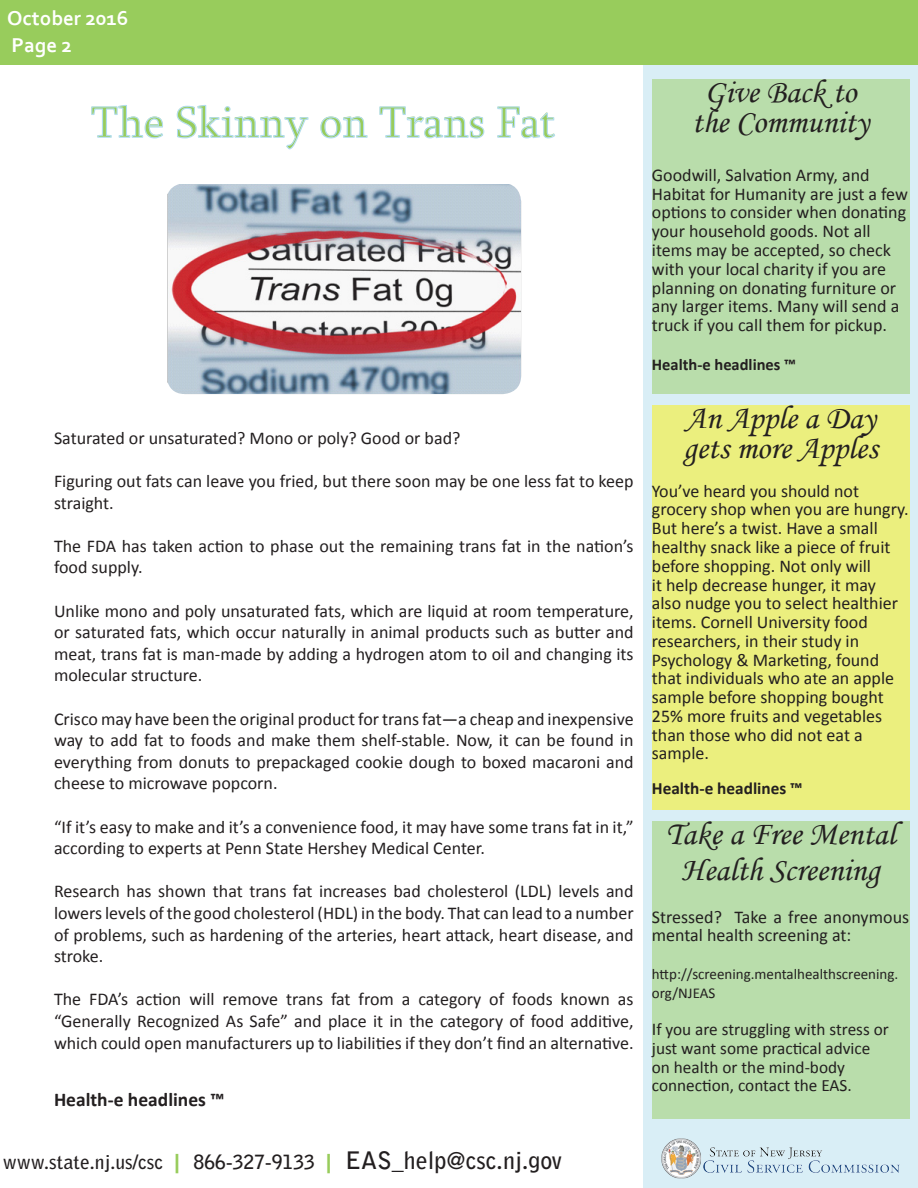
<style>
.page{position:relative;width:918px;height:1188px;background:#fff}
.page>*{position:absolute;margin:0;border:0;box-sizing:border-box;transform-origin:0 0}
.t1{font:45px "Sylfaen";color:#98cc5c}
.t2{font:33px/36px "Monotype Corsiva";color:#231f20;text-align:center}
.t3{font:700 21px "Corbel";color:#fff}
.t4{font:700 19.5px "Bell Gothic Std";color:#231f20}
.t5{font:700 19.5px "Calibri";color:#231f20}
.t6{font:18px/18.8px "Calibri";color:#231f20}
.t7{font:17.25px "Calibri";color:#231f20}
.t8{font:700 17.25px "Calibri";color:#231f20}
.t9{font:700 16.5px "Calibri";color:#231f20}
.t10{font:15px/18.8px "Calibri";color:#231f20}
.s1{font-family:"Arial";font-weight:900;font-size:21px;color:#98cc5c}
.s2{font-size:24px}
.s3{font-size:18px}
</style>
<div class="page">
<div style="left:643px;top:64px;width:275px;height:1124px;background:#d9eef6"></div>
<div style="left:652px;top:821px;width:257px;height:298px;background:#b9ddab"></div>
<div style="left:1px;top:0;width:917px;height:64px;background:#98cc5c"></div>
<svg style="left:91px;top:105px;width:72px;height:34px"></svg>
<svg style="left:176px;top:105px;width:133px;height:45px"></svg>
<svg style="left:320px;top:116px;width:48px;height:23px"></svg>
<svg style="left:379px;top:106px;width:106px;height:33px"></svg>
<svg style="left:497px;top:106px;width:58px;height:33px"></svg>
<div style="left:652px;top:80px;width:257px;height:314px;background:#b9ddab"></div>
<div style="left:652px;top:405px;width:257px;height:404px;background:#ebef7e"></div>
<img style="left:661px;top:1138px;width:239px;height:41px">
<img style="left:167px;top:184px;width:354px;height:210px">
<p class="t3" style="left:7px;top:5px;width:123px">October 2016</p>
<p class="t3" style="left:12px;top:32px;width:62px">Page 2</p>
<p class="t1" style="left:91px;top:92px;width:466px">The Skinny on Trans Fat</p>
<p class="t6" style="left:54px;top:429px;width:408px">Saturated or unsaturated? Mono or poly? Good or bad?</p>
<p class="t6" style="left:54px;top:470px;width:581px;line-height:21.6px">Figuring out fats can leave you fried, but there soon may be one less fat to keep straight.</p>
<p class="t6" style="left:54px;top:535px;width:581px;line-height:21.6px">The FDA has taken action to phase out the remaining trans fat in the nation’s food supply.</p>
<p class="t6" style="left:54px;top:600px;width:581px;line-height:21.6px;text-align:justify">Unlike mono and poly unsaturated fats, which are liquid at room temperature, or saturated fats, which occur naturally in animal products such as butter and meat, trans fat is man-made by adding a hydrogen atom to oil and changing its molecular structure.</p>
<p class="t6" style="left:54px;top:708px;width:581px;line-height:21.6px;text-align:justify">Crisco may have been the original product for trans fat—a cheap and inexpensive way to add fat to foods and make them shelf-stable. Now, it can be found in everything from donuts to prepackaged cookie dough to boxed macaroni and cheese to microwave popcorn.</p>
<p class="t6" style="left:54px;top:816px;width:581px;line-height:21.6px">“If it’s easy to make and it’s a convenience food, it may have some trans fat in it,” according to experts at Penn State Hershey Medical Center.</p>
<p class="t6" style="left:54px;top:881px;width:581px;line-height:21.6px;text-align:justify">Research has shown that trans fat increases bad cholesterol (LDL) levels and lowers levels of the good cholesterol (HDL) in the body. That can lead to a number of problems, such as hardening of the arteries, heart attack, heart disease, and stroke.</p>
<p class="t6" style="left:54px;top:989px;width:581px;line-height:21.6px;text-align:justify">The FDA’s action will remove trans fat from a category of foods known as “Generally Recognized As Safe” and place it in the category of food additive, which could open manufacturers up to liabilities if they don’t find an alternative.</p>
<p class="t5" style="left:54px;top:1087px;width:172px">Health-e headlines ™</p>
<p class="t4" style="left:3px;top:1150px;width:561px">www.state.nj.us/csc <span class="s1">|</span> 866-327-9133 <span class="s1">|</span> <span class="s2">EAS_help@csc.nj.gov</span></p>
<p class="t2" style="left:705px;top:74px;width:153px">Give Back to</p>
<p class="t2" style="left:692px;top:104px;width:178px">the Community</p>
<p class="t6" style="left:652px;top:166px;width:258px">Goodwill, Salvation Army, and<br>Habitat for Humanity are just a few options to consider when donating your household goods. Not all items may be accepted, so check with your local charity if you are planning on donating furniture or any larger items. Many will send a truck if you call them for pickup.</p>
<p class="t9" style="left:652px;top:354px;width:146px">Health-e headlines ™</p>
<p class="t2" style="left:686px;top:400px;width:192px">An Apple a Day</p>
<p class="t2" style="left:684px;top:430px;width:196px">gets more Apples</p>
<p class="t6" style="left:652px;top:481px;width:258px">You’ve heard you should not grocery shop when you are hungry.<br>But here’s a twist. Have a small healthy snack like a piece of fruit before shopping. Not only will<br>it help decrease hunger, it may also nudge you to select healthier items. Cornell University food researchers, in their study in<br>Psychology &amp; Marketing, found that individuals who ate an apple sample before shopping bought<br>25% more fruits and vegetables than those who did not eat a sample.</p>
<p class="t8" style="left:652px;top:777px;width:152px">Health-e headlines ™</p>
<p class="t2" style="left:666px;top:816px;width:231px">Take a Free Mental<br>Health Screening</p>
<p class="t6" style="left:652px;top:907px;width:259px">Stressed? Take a free anonymous mental health screening at:</p>
<p class="t10" style="left:652px;top:964px;width:248px">http://screening.mentalhealthscreening. org/NJEAS</p>
<p class="t7" style="left:652px;top:1018px;width:238px"><span class="s3">I</span>f you are struggling with stress or</p>
<p class="t7" style="left:652px;top:1037px;width:220px">just want some practical advice</p>
<p class="t7" style="left:652px;top:1056px;width:195px">on health or the mind-body</p>
<p class="t7" style="left:652px;top:1075px;width:201px">connection, contact the EAS.</p>
</div>
